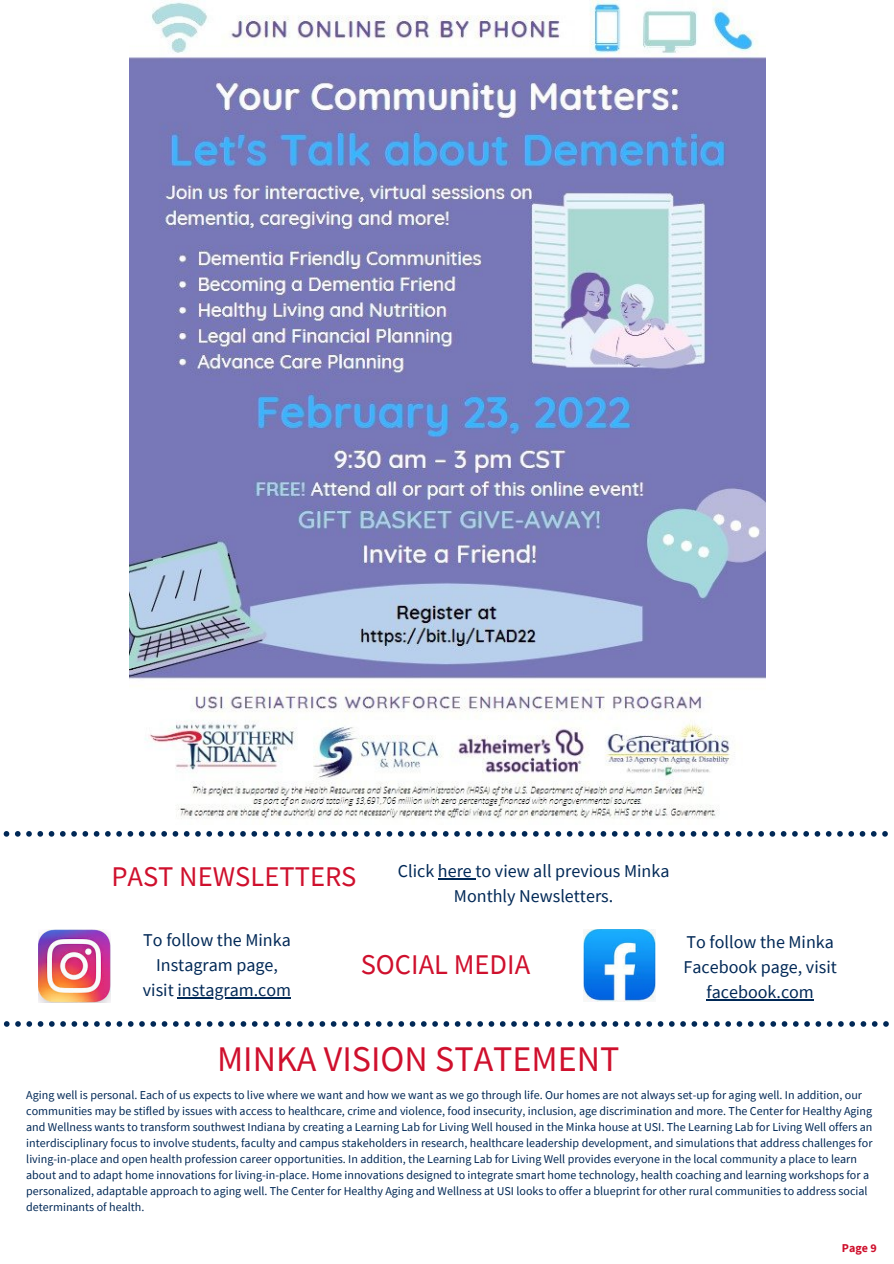
<style>
.page{position:relative;width:894px;height:1264px;background:#fff}
.page>*{position:absolute;margin:0;border:0;box-sizing:border-box;transform-origin:0 0}
.t1{font:36px "Source Sans Pro";color:#cf102d}
.t2{font:28.5px "Source Sans Pro";color:#cf102d}
.t3{font:18px/24.8px "Source Sans Pro";color:#002856;text-align:center}
.t4{font:12px/16px "Source Sans Pro";color:#002856}
.t5{font:700 12px "Source Sans Pro";color:#cf102d}
</style>
<div class="page">
<svg style="left:4px;top:1021px;width:885px;height:5px"></svg>
<img style="left:583px;top:929px;width:72px;height:72px">
<img style="left:39px;top:929px;width:72px;height:73px">
<svg style="left:3px;top:831px;width:884px;height:5px"></svg>
<img style="left:130px;top:0;width:635px;height:819px">
<hr style="left:706px;top:998px;width:107px;height:2px;background:#002856">
<hr style="left:177px;top:997px;width:114px;height:1px;background:#002856">
<hr style="left:438px;top:878px;width:37px;height:1px;background:#002856">
<p class="t2" style="left:111px;top:858px;width:246px">PAST NEWSLETTERS</p>
<p class="t3" style="left:398px;top:858px;width:273px">Click here to view all previous Minka<br>Monthly Newsletters.</p>
<p class="t3" style="left:143px;top:927px;width:150px">To follow the Minka<br>Instagram page, visit instagram.com</p>
<p class="t2" style="left:360px;top:946px;width:171px">SOCIAL MEDIA</p>
<p class="t3" style="left:683px;top:929px;width:155px">To follow the Minka<br>Facebook page, visit facebook.com</p>
<p class="t1" style="left:217px;top:1035px;width:404px">MINKA VISION STATEMENT</p>
<p class="t4" style="left:26px;top:1086px;width:847px">Aging well is personal. Each of us expects to live where we want and how we want as we go through life. Our homes are not always set-up for aging well. In addition, our communities may be stifled by issues with access to healthcare, crime and violence, food insecurity, inclusion, age discrimination and more. The Center for Healthy Aging and Wellness wants to transform southwest Indiana by creating a Learning Lab for Living Well housed in the Minka house at USI. The Learning Lab for Living Well offers an interdisciplinary focus to involve students, faculty and campus stakeholders in research, healthcare leadership development, and simulations that address challenges for living-in-place and open health profession career opportunities. In addition, the Learning Lab for Living Well provides everyone in the local community a place to learn about and to adapt home innovations for living-in-place. Home innovations designed to integrate smart home technology, health coaching and learning workshops for a personalized, adaptable approach to aging well. The Center for Healthy Aging and Wellness at USI looks to offer a blueprint for other rural communities to address social determinants of health.</p>
<p class="t5" style="left:841px;top:1240px;width:36px">Page 9</p>
</div>
